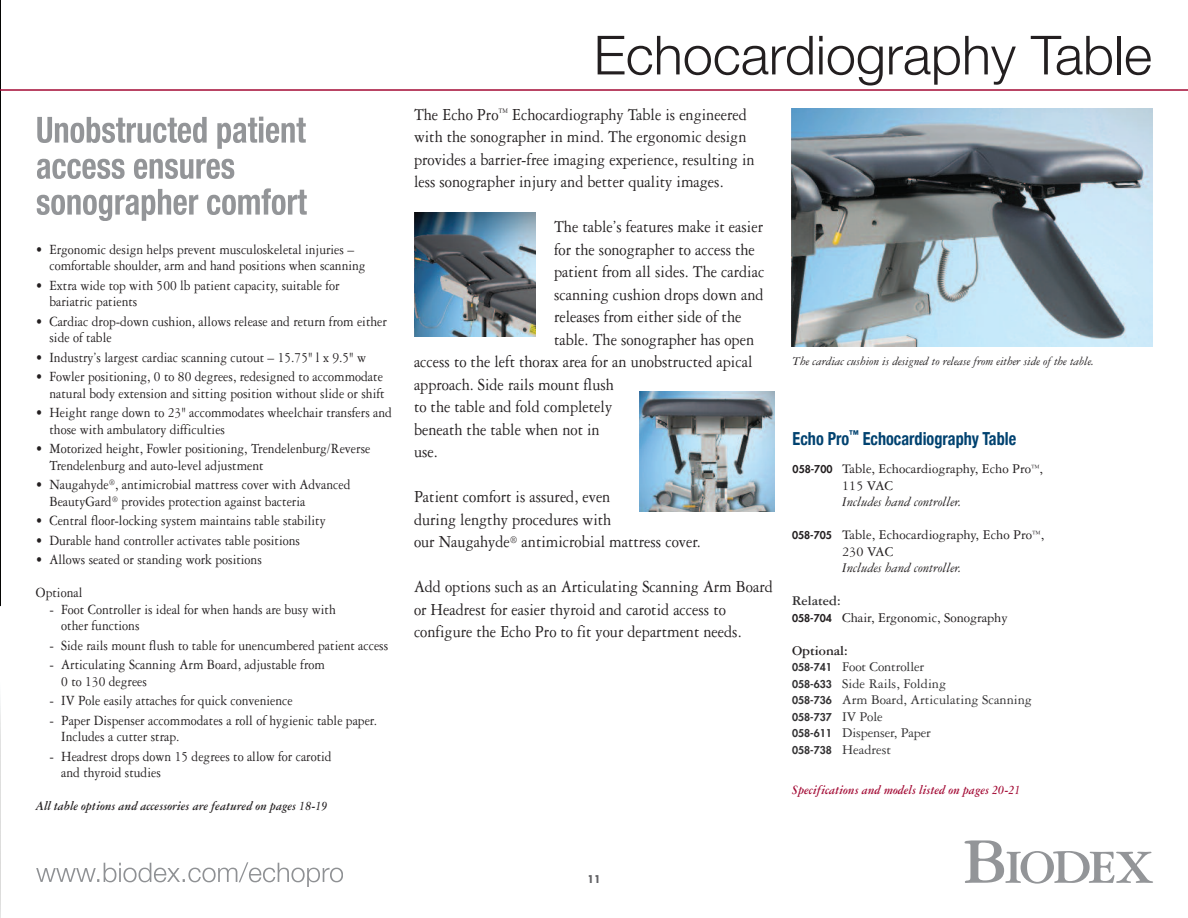
<style>
.page{position:relative;width:1188px;height:918px;background:#fff}
.page>*{position:absolute;margin:0;border:0;box-sizing:border-box;transform-origin:0 0}
.t1{font:300 54px "Helvetica Neue";color:#231f20}
.t2{font:700 50.7px "Garamond Three";letter-spacing:-.065em;color:#939598}
.t3{font:18px/22.5px "Garamond Three";color:#231f20;scale:.9 1}
.t4{font:700 condensed 18px "Helvetica Neue";color:#004270;scale:.9 1}
.t5{font:15px/16.5px "Garamond Three";color:#231f20;scale:.9 1}
.t6{font:14.25px/16.5px "Garamond Three";color:#231f20}
.t7{font:14.25px/16.5px "Garamond Three";color:#333233}
.t8{font:italic 14.25px "Garamond Three";color:#231f20}
.t9{font:italic 700 13.5px "Garamond Three";color:#231f20;scale:.9 1}
.t10{font:italic 700 13.5px "Garamond Three";color:#a30a34;scale:.9 1}
.t11{font:italic 12.75px "Garamond Three";color:#231f20}
.t12{font:800 10.5px "Futura Std";color:#333233}
.t13{font:700 10.5px "Futura Com";color:#636366;scale:.9 1}
.s1{font-family:"Futura Std";font-weight:800;font-size:10.5px}
.s2{font-weight:700;color:#333233}
.s3{font-weight:700;color:#231f20}
.s4{font-family:"Garamond Three";font-weight:400;font-size:14.25px}
.s5{font-size:67.5px}
</style>
<div class="page">
<img style="left:0;top:0;width:1px;height:918px">
<hr style="left:0;top:89px;width:1188px;height:2px;background:#a30a34">
<svg style="left:37px;top:117px;width:99px;height:26px"></svg>
<svg style="left:37px;top:159px;width:72px;height:20px"></svg>
<svg style="left:37px;top:195px;width:75px;height:26px"></svg>
<img style="left:415px;top:213px;width:121px;height:123px">
<img style="left:640px;top:392px;width:135px;height:119px">
<svg style="left:36px;top:863px;width:130px;height:19px"></svg>
<img style="left:792px;top:108px;width:360px;height:238px">
<p class="t5" style="left:49px;top:242px;width:353px;text-indent:-13px">• Ergonomic design helps prevent musculoskeletal injuries – comfortable shoulder, arm and hand positions when scanning</p>
<p class="t5" style="left:49px;top:278px;width:324px;text-indent:-14px">• Extra wide top with 500 lb patient capacity, suitable for bariatric patients</p>
<p class="t5" style="left:49px;top:314px;width:377px;text-indent:-13px">• Cardiac drop-down cushion, allows release and return from either side of table</p>
<p class="t5" style="left:36px;top:350px;width:368px">• Industry’s largest cardiac scanning cutout – 15.75" l x 9.5" w</p>
<p class="t5" style="left:36px;top:370px;width:389px;text-align:right">• Fowler positioning, 0 to 80 degrees, redesigned to accommodate natural body extension and sitting position without slide or shift</p>
<p class="t5" style="left:49px;top:406px;width:382px;text-indent:-13px">• Height range down to 23" accommodates wheelchair transfers and those with ambulatory difficulties</p>
<p class="t5" style="left:49px;top:442px;width:358px;text-indent:-14px">• Motorized height, Fowler positioning, Trendelenburg/Reverse<br>Trendelenburg and auto-level adjustment</p>
<p class="t5" style="left:49px;top:478px;width:336px;text-indent:-14px">• Naugahyde<sup>®</sup>, antimicrobial mattress cover with Advanced<br>BeautyGard<sup>®</sup> provides protection against bacteria</p>
<p class="t5" style="left:36px;top:514px;width:323px">• Central floor-locking system maintains table stability</p>
<p class="t5" style="left:36px;top:533px;width:295px">• Durable hand controller activates table positions</p>
<p class="t5" style="left:36px;top:553px;width:252px">• Allows seated or standing work positions</p>
<p class="t5" style="left:36px;top:586px;width:53px">Optional</p>
<p class="t5" style="left:61px;top:602px;width:307px;text-indent:-12px">- Foot Controller is ideal for when hands are busy with other functions</p>
<p class="t5" style="left:49px;top:638px;width:378px">- Side rails mount flush to table for unencumbered patient access</p>
<p class="t5" style="left:61px;top:658px;width:295px;text-indent:-12px">- Articulating Scanning Arm Board, adjustable from<br>0 to 130 degrees</p>
<p class="t5" style="left:49px;top:694px;width:272px">- IV Pole easily attaches for quick convenience</p>
<p class="t5" style="left:61px;top:713px;width:352px;text-indent:-12px">- Paper Dispenser accommodates a roll of hygienic table paper.<br>Includes a cutter strap.</p>
<p class="t5" style="left:61px;top:749px;width:302px;text-indent:-12px">- Headrest drops down 15 degrees to allow for carotid and thyroid studies</p>
<p class="t9" style="left:36px;top:801px;width:326px">All table options and accessories are featured on pages 18-19</p>
<h1 class="t1" style="left:594px;top:22px;width:560px">Echocardiography Table</h1>
<p class="t3" style="left:414px;top:105px;width:380px">The Echo Pro<sup>™</sup> Echocardiography Table is engineered with the sonographer in mind. The ergonomic design provides a barrier-free imaging experience, resulting in less sonographer injury and better quality images.</p>
<p class="t3" style="left:554px;top:217px;width:234px">The table’s features make it easier</p>
<p class="t3" style="left:554px;top:240px;width:225px">for the sonographer to access the</p>
<p class="t3" style="left:554px;top:262px;width:235px">patient from all sides. The cardiac</p>
<p class="t3" style="left:554px;top:285px;width:234px">scanning cushion drops down and</p>
<p class="t3" style="left:554px;top:307px;width:210px">releases from either side of the</p>
<p class="t3" style="left:554px;top:330px;width:224px">table. The sonographer has open</p>
<p class="t3" style="left:414px;top:352px;width:378px">access to the left thorax area for an unobstructed apical</p>
<p class="t3" style="left:414px;top:375px;width:224px">approach. Side rails mount flush</p>
<p class="t3" style="left:414px;top:397px;width:222px">to the table and fold completely</p>
<p class="t3" style="left:414px;top:420px;width:208px">beneath the table when not in</p>
<p class="t3" style="left:414px;top:442px;width:28px">use.</p>
<p class="t3" style="left:414px;top:487px;width:320px">Patient comfort is assured, even<br>during lengthy procedures with<br>our Naugahyde<sup>®</sup> antimicrobial mattress cover.</p>
<p class="t3" style="left:414px;top:577px;width:400px">Add options such as an Articulating Scanning Arm Board or Headrest for easier thyroid and carotid access to configure the Echo Pro to fit your department needs.</p>
<p class="t13" style="left:588px;top:874px;width:16px">11</p>
<p class="t11" style="left:792px;top:356px;width:304px">The cardiac cushion is designed to release from either side of the table.</p>
<p class="t4" style="left:793px;top:427px;width:250px">Echo Pro<sup>™</sup> Echocardiography Table</p>
<p class="t6" style="left:842px;top:462px;width:202px;text-indent:-50px"><span class="s1">058-700</span> Table, Echocardiography, Echo Pro<sup>™</sup>,<br>115 VAC</p>
<p class="t8" style="left:842px;top:497px;width:121px">Includes hand controller.</p>
<p class="t6" style="left:842px;top:528px;width:204px;text-indent:-50px"><span class="s1">058-705</span> Table, Echocardiography, Echo Pro<sup>™</sup>,<br>230 VAC</p>
<p class="t8" style="left:842px;top:563px;width:121px">Includes hand controller.</p>
<p class="t6" style="left:792px;top:594px;width:217px"><span class="s2">Related:<br></span><span class="s1">058-704</span> Chair, Ergonomic, Sonography</p>
<p class="t7" style="left:792px;top:644px;width:242px"><span class="s3">Optional:<br></span><span class="s1">058-741</span> Foot Controller<br><span class="s1">058-633</span> Side Rails, Folding<br><span class="s1">058-736</span> Arm Board, Articulating Scanning</p>
<p class="t12" style="left:792px;top:712px;width:92px">058-737 <span class="s4">IV Pole</span></p>
<p class="t7" style="left:792px;top:726px;width:141px"><span class="s1">058-611</span> Dispenser, Paper<br><span class="s1">058-738</span> Headrest</p>
<p class="t10" style="left:792px;top:785px;width:255px">Specifications and models listed on pages 20-21</p>
<h2 class="t2" style="left:963px;top:850px;width:193px"><span class="s5">B</span>IODEX</h2>
</div>
